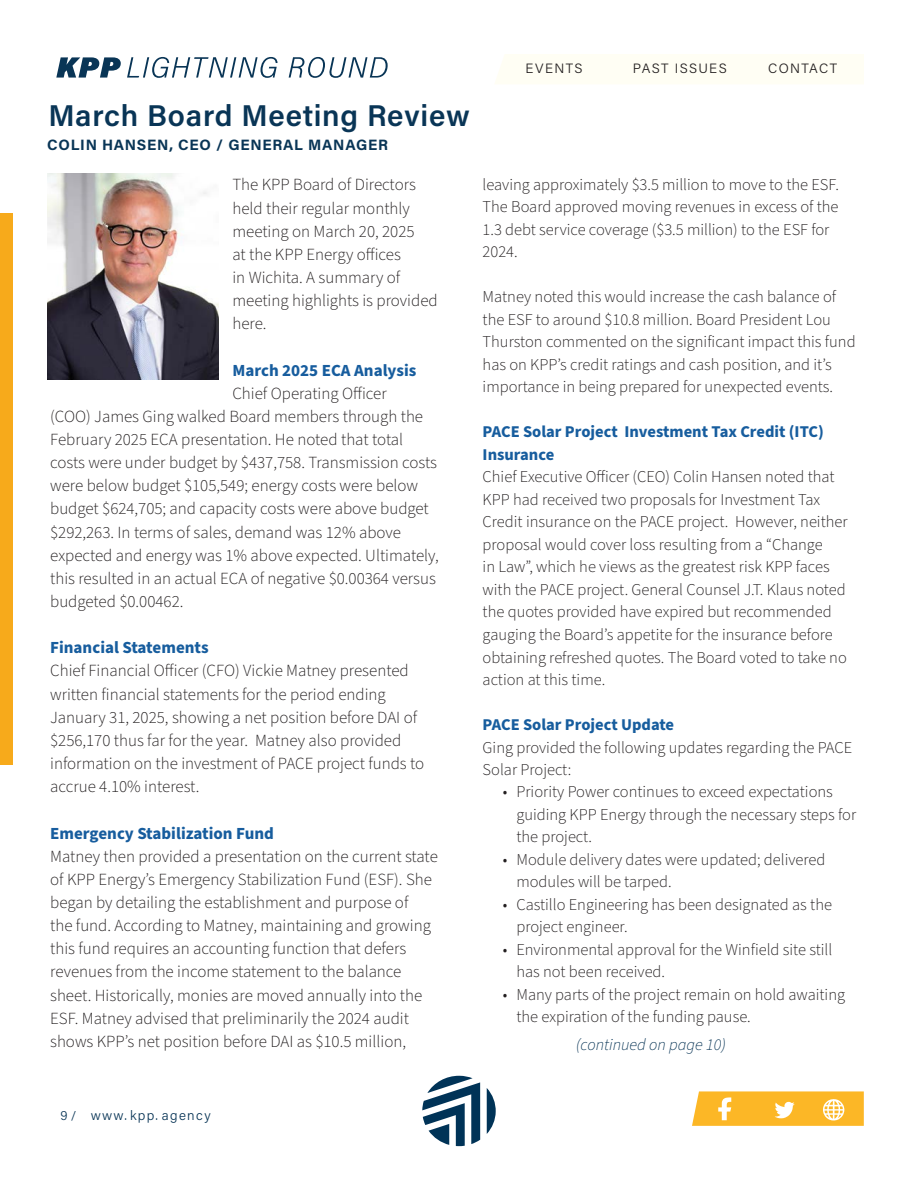
<style>
.page{position:relative;width:918px;height:1188px;background:#fff}
.page>*{position:absolute;margin:0;border:0;box-sizing:border-box;transform-origin:0 0}
.t1{font:600 30px "Acumin Pro";letter-spacing:.025em;color:#093556}
.body_text{font:300 16.95px/23.1px "Source Sans Pro";color:#231f20}
.body_text-2{font:700 16.95px "Source Sans Pro";color:#175d9e}
.body_text-3{font:300 16.5px/22.5px "Source Sans Pro";color:#231f20}
.body_text-4{font:700 16.5px/22.5px "Source Sans Pro";color:#175d9e}
.t2{font:italic 300 16.5px "Source Sans Pro";color:#093556}
.t3{font:700 15px "Acumin Pro";letter-spacing:.045em;color:#093556}
.t4{font:300 13.5px "Acumin Pro";letter-spacing:.105em;color:#231f20}
.t5{font:300 13.5px "Acumin Pro";letter-spacing:.1em;color:#093556}
.t6{font:300 12.75px "Acumin Pro";color:#093556}
</style>
<div class="page">
<div style="left:0;top:213px;width:12px;height:552px;background:#f7aa1b"></div>
<div style="left:495px;top:54px;width:369px;height:30px;background:#fffef4"></div>
<svg style="left:692px;top:1091px;width:172px;height:35px;background:#fcc043"></svg>
<svg style="left:56px;top:57px;width:65px;height:21px"></svg>
<svg style="left:127px;top:57px;width:151px;height:21px"></svg>
<svg style="left:289px;top:57px;width:99px;height:21px"></svg>
<svg style="left:422px;top:1076px;width:58px;height:70px"></svg>
<svg style="left:487px;top:1088px;width:9px;height:46px"></svg>
<img style="left:47px;top:173px;width:172px;height:206px">
<p class="t1" style="left:49px;top:94px;width:423px">March Board Meeting Review</p>
<p class="t3" style="left:47px;top:134px;width:343px">COLIN HANSEN, CEO / GENERAL MANAGER</p>
<p class="body_text" style="left:232px;top:174px;width:207px">The KPP Board of Directors held their regular monthly meeting on March 20, 2025<br>at the KPP Energy offices<br>in Wichita. A summary of meeting highlights is provided here.</p>
<p class="body_text-2" style="left:232px;top:358px;width:186px">March 2025 ECA Analysis</p>
<p class="body_text" style="left:50px;top:382px;width:390px;text-indent:182px">Chief Operating Officer<br>(COO) James Ging walked Board members through the February 2025 ECA presentation. He noted that total costs were under budget by $437,758. Transmission costs were below budget $105,549; energy costs were below budget $624,705; and capacity costs were above budget $292,263. In terms of sales, demand was 12% above expected and energy was 1% above expected. Ultimately, this resulted in an actual ECA of negative $0.00364 versus budgeted $0.00462.</p>
<p class="body_text-2" style="left:50px;top:636px;width:160px">Financial Statements</p>
<p class="body_text" style="left:50px;top:660px;width:376px">Chief Financial Officer (CFO) Vickie Matney presented written financial statements for the period ending January 31, 2025, showing a net position before DAI of $256,170 thus far for the year. Matney also provided information on the investment of PACE project funds to accrue 4.10% interest.</p>
<p class="body_text-2" style="left:50px;top:821px;width:225px">Emergency Stabilization Fund</p>
<p class="body_text" style="left:50px;top:845px;width:389px">Matney then provided a presentation on the current state of KPP Energy’s Emergency Stabilization Fund (ESF). She began by detailing the establishment and purpose of<br>the fund. According to Matney, maintaining and growing this fund requires an accounting function that defers revenues from the income statement to the balance sheet. Historically, monies are moved annually into the ESF. Matney advised that preliminarily the 2024 audit shows KPP’s net position before DAI as $10.5 million,</p>
<p class="t4" style="left:525px;top:59px;width:59px">EVENTS</p>
<p class="t4" style="left:633px;top:59px;width:95px">PAST ISSUES</p>
<p class="t4" style="left:768px;top:59px;width:71px">CONTACT</p>
<p class="body_text-3" style="left:483px;top:174px;width:358px">leaving approximately $3.5 million to move to the ESF.<br>The Board approved moving revenues in excess of the 1.3 debt service coverage ($3.5 million) to the ESF for 2024.</p>
<p class="body_text-3" style="left:483px;top:286px;width:374px">Matney noted this would increase the cash balance of the ESF to around $10.8 million. Board President Lou Thurston commented on the significant impact this fund has on KPP’s credit ratings and cash position, and it’s importance in being prepared for unexpected events.</p>
<p class="body_text-4" style="left:483px;top:421px;width:343px">PACE Solar Project Investment Tax Credit (ITC)<br>Insurance</p>
<p class="body_text-3" style="left:483px;top:466px;width:367px">Chief Executive Officer (CEO) Colin Hansen noted that KPP had received two proposals for Investment Tax Credit insurance on the PACE project. However, neither proposal would cover loss resulting from a “Change<br>in Law”, which he views as the greatest risk KPP faces with the PACE project. General Counsel J.T. Klaus noted the quotes provided have expired but recommended gauging the Board’s appetite for the insurance before obtaining refreshed quotes. The Board voted to take no action at this time.</p>
<p class="body_text-4" style="left:483px;top:714px;width:193px">PACE Solar Project Update</p>
<p class="body_text-3" style="left:483px;top:736px;width:371px">Ging provided the following updates regarding the PACE<br>Solar Project:</p>
<p class="body_text-3" style="left:516px;top:781px;width:341px;text-indent:-14px">• Priority Power continues to exceed expectations guiding KPP Energy through the necessary steps for the project.</p>
<p class="body_text-3" style="left:516px;top:849px;width:311px;text-indent:-14px">• Module delivery dates were updated; delivered modules will be tarped.</p>
<p class="body_text-3" style="left:516px;top:894px;width:317px;text-indent:-14px">• Castillo Engineering has been designated as the project engineer.</p>
<p class="body_text-3" style="left:516px;top:939px;width:317px;text-indent:-14px">• Environmental approval for the Winfield site still has not been received.</p>
<p class="body_text-3" style="left:516px;top:984px;width:330px;text-indent:-14px">• Many parts of the project remain on hold awaiting the expiration of the funding pause.</p>
<p class="t2" style="left:576px;top:1034px;width:151px">(continued on page 10)</p>
<p class="t6" style="left:60px;top:1106px;width:17px">9 /</p>
<p class="t5" style="left:91px;top:1106px;width:121px">www. kpp. agency</p>
</div>
